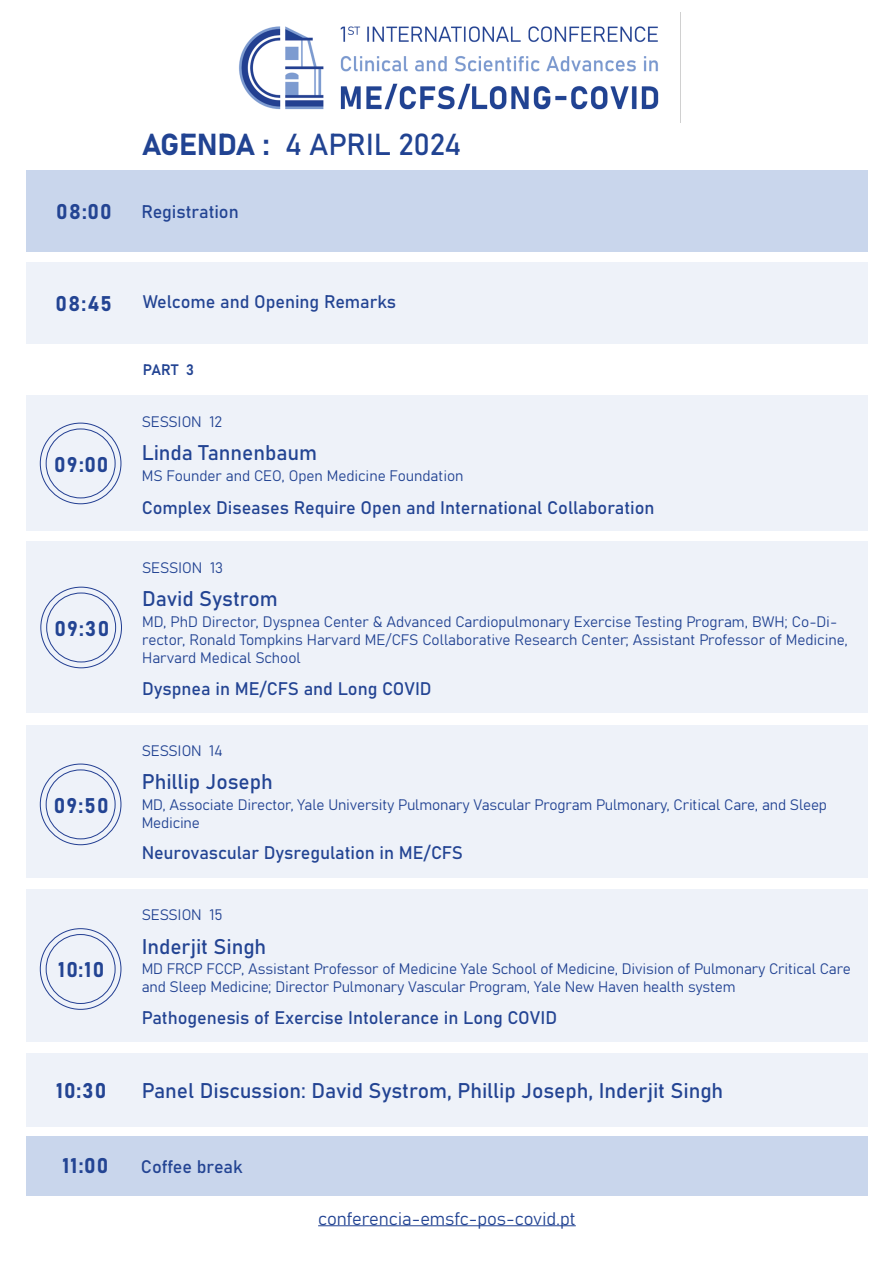
<style>
.page{position:relative;width:893px;height:1263px;background:#fff}
.page>*{position:absolute;margin:0;border:0;box-sizing:border-box;transform-origin:0 0}
.t1{font:30px "Bahnschrift";letter-spacing:-.01em;color:#214392}
.t2{font:21px "Bahnschrift";letter-spacing:-.005em;color:#234493}
.t3{font:18px "Bahnschrift";letter-spacing:-.005em;color:#234493}
.t4{font:15px/18px "Bahnschrift";letter-spacing:-.01em;color:#234493}
</style>
<div class="page">
<div style="left:26px;top:396px;width:841px;height:135px;background:#eef2f9"></div>
<div style="left:40px;top:423px;width:81px;height:81px;border:1px solid #223e92;border-radius:50%"></div>
<div style="left:46px;top:429px;width:69px;height:69px;border:1px solid #223e92;border-radius:50%"></div>
<div style="left:26px;top:262px;width:841px;height:81px;background:#eef2f9"></div>
<div style="left:26px;top:170px;width:841px;height:82px;background:#c9d6ec"></div>
<div style="left:26px;top:542px;width:842px;height:171px;background:#eef2f9"></div>
<div style="left:41px;top:587px;width:81px;height:81px;border:1px solid #223e92;border-radius:50%"></div>
<div style="left:46px;top:593px;width:70px;height:69px;border:1px solid #223e92;border-radius:50%"></div>
<div style="left:26px;top:725px;width:841px;height:153px;background:#eef2f9"></div>
<div style="left:40px;top:764px;width:81px;height:81px;border:1px solid #223e92;border-radius:50%"></div>
<div style="left:46px;top:769px;width:69px;height:70px;border:1px solid #223e92;border-radius:50%"></div>
<div style="left:26px;top:1136px;width:841px;height:60px;background:#c9d6ec"></div>
<div style="left:26px;top:889px;width:841px;height:153px;background:#eef2f9"></div>
<div style="left:40px;top:928px;width:81px;height:81px;border:1px solid #223e92;border-radius:50%"></div>
<div style="left:46px;top:934px;width:69px;height:70px;border:1px solid #223e92;border-radius:50%"></div>
<img style="left:239px;top:13px;width:442px;height:110px">
<hr style="left:318px;top:1225px;width:258px;height:1px;background:#234493">
<div style="left:26px;top:1053px;width:841px;height:73px;background:#eef2f9"></div>
<h1 class="t1" style="left:142px;top:122px;width:320px">AGENDA : 4 APRIL 2024</h1>
<h2 class="t2" style="left:56px;top:195px;width:57px">08:00</h2>
<p class="t3" style="left:141px;top:198px;width:99px">Registration</p>
<h2 class="t2" style="left:56px;top:287px;width:58px">08:45</h2>
<p class="t3" style="left:143px;top:288px;width:255px">Welcome and Opening Remarks</p>
<p class="t4" style="left:143px;top:360px;width:53px">PART 3</p>
<h2 class="t2" style="left:54px;top:448px;width:56px">09:00</h2>
<p class="t4" style="left:142px;top:411px;width:82px">SESSION 12</p>
<h2 class="t2" style="left:142px;top:437px;width:177px">Linda Tannenbaum</h2>
<p class="t4" style="left:142px;top:466px;width:323px">MS Founder and CEO, Open Medicine Foundation</p>
<p class="t3" style="left:142px;top:494px;width:514px">Complex Diseases Require Open and International Collaboration</p>
<p class="t4" style="left:142px;top:558px;width:82px">SESSION 13</p>
<h2 class="t2" style="left:142px;top:583px;width:137px">David Systrom</h2>
<h2 class="t2" style="left:54px;top:612px;width:56px">09:30</h2>
<p class="t4" style="left:142px;top:612px;width:707px">MD, PhD Director, Dyspnea Center &amp; Advanced Cardiopulmonary Exercise Testing Program, BWH; Co-Di&shy;rector, Ronald Tompkins Harvard ME/CFS Collaborative Research Center; Assistant Professor of Medicine,<br>Harvard Medical School</p>
<p class="t3" style="left:142px;top:674px;width:291px">Dyspnea in ME/CFS and Long COVID</p>
<p class="t4" style="left:142px;top:740px;width:83px">SESSION 14</p>
<h2 class="t2" style="left:142px;top:765px;width:133px">Phillip Joseph</h2>
<h2 class="t2" style="left:54px;top:789px;width:57px">09:50</h2>
<p class="t4" style="left:142px;top:794px;width:687px">MD, Associate Director, Yale University Pulmonary Vascular Program Pulmonary, Critical Care, and Sleep<br>Medicine</p>
<p class="t3" style="left:142px;top:839px;width:323px">Neurovascular Dysregulation in ME/CFS</p>
<p class="t4" style="left:142px;top:905px;width:83px">SESSION 15</p>
<h2 class="t2" style="left:142px;top:930px;width:126px">Inderjit Singh</h2>
<h2 class="t2" style="left:58px;top:954px;width:48px">10:10</h2>
<p class="t4" style="left:142px;top:959px;width:711px">MD FRCP FCCP, Assistant Professor of Medicine Yale School of Medicine, Division of Pulmonary Critical Care and Sleep Medicine; Director Pulmonary Vascular Program, Yale New Haven health system</p>
<p class="t3" style="left:142px;top:1004px;width:417px">Pathogenesis of Exercise Intolerance in Long COVID</p>
<h2 class="t2" style="left:56px;top:1075px;width:52px">10:30</h2>
<h2 class="t2" style="left:142px;top:1075px;width:583px">Panel Discussion: David Systrom, Phillip Joseph, Inderjit Singh</h2>
<h2 class="t2" style="left:62px;top:1150px;width:47px">11:00</h2>
<p class="t3" style="left:141px;top:1152px;width:103px">Coffee break</p>
<p class="t3" style="left:318px;top:1205px;width:259px">conferencia-emsfc-pos-covid.pt</p>
</div>
